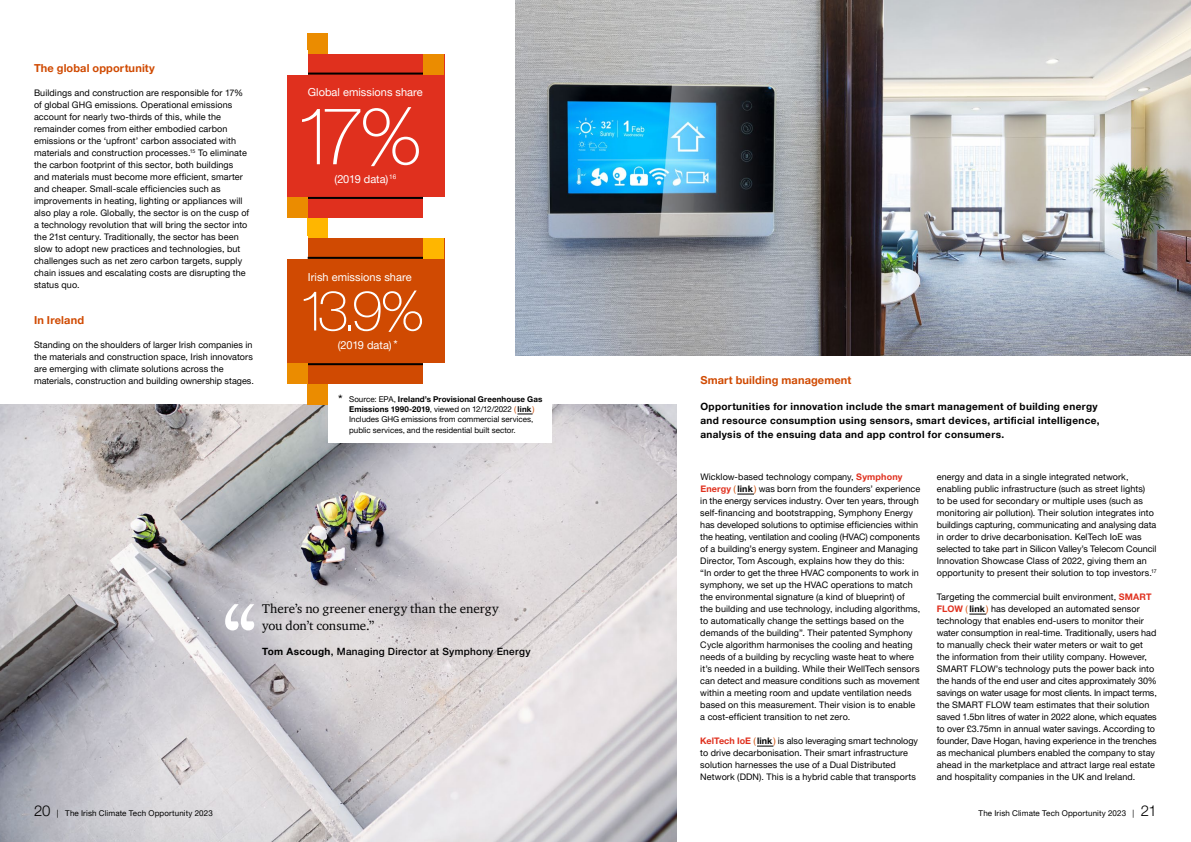
<style>
.page{position:relative;width:1191px;height:842px;background:#fff}
.page>*{position:absolute;margin:0;border:0;box-sizing:border-box;transform-origin:0 0}
.t1{font:97px "ITC Charter Com";color:#fff}
.t2{font:100 80px "Helvetica Neue LT Pro";color:#fff}
.t3{font:100 56px "Helvetica Neue LT Pro";color:#fff}
.t4{font:13px/17px "ITC Charter Com";color:#000}
.t5{font:11px "Helvetica Neue LT Pro";letter-spacing:.005em;color:#fff}
.t6{font:700 11px "Helvetica Neue LT Pro";letter-spacing:.01em;color:#d04a02}
.t7{font:700 10px/14px "Helvetica Neue LT Pro";letter-spacing:.035em;color:#000}
.t8{font:500 10px "Helvetica Neue LT Pro";letter-spacing:.03em;color:#000}
.t9{font:9px/12px "Helvetica Neue LT Pro";letter-spacing:.01em;color:#000}
.t10{font:8px/10.3px "Helvetica Neue LT Pro";letter-spacing:.005em;color:#000}
.s1{font-size:12.2px}
.s2{font-size:13px}
.s3{font-weight:700}
.s4{color:#d04a02}
.s5{font-weight:700;color:#e0301e}
.s6{font-weight:300;font-size:15px}
</style>
<div class="page">
<img style="left:0;top:404px;width:677px;height:438px">
<img style="left:515px;top:0;width:676px;height:355px">
<svg style="left:737px;top:494px;width:17px;height:1px"></svg>
<svg style="left:757px;top:746px;width:16px;height:1px"></svg>
<svg style="left:969px;top:614px;width:17px;height:1px"></svg>
<div style="left:308px;top:217px;width:20px;height:21px;background:#ffb600"></div>
<div style="left:287px;top:54px;width:157px;height:164px;background:#e0301e"></div>
<hr style="left:308px;top:73px;width:116px;height:2px;background:#000">
<hr style="left:308px;top:197px;width:116px;height:2px;background:#000">
<div style="left:423px;top:54px;width:21px;height:21px;background:#eb8c00"></div>
<div style="left:308px;top:33px;width:20px;height:21px;background:#eb8c00"></div>
<div style="left:285px;top:50px;width:23px;height:25px;background:#fff"></div>
<div style="left:423px;top:197px;width:23px;height:22px;background:#fff"></div>
<div style="left:287px;top:197px;width:21px;height:21px;background:#eb8c00"></div>
<div style="left:287px;top:238px;width:157px;height:146px;background:#d04a02"></div>
<div style="left:285px;top:237px;width:23px;height:22px;background:#fff"></div>
<div style="left:328px;top:403px;width:224px;height:39px;background:#fff"></div>
<hr style="left:308px;top:257px;width:119px;height:2px;background:#000">
<hr style="left:308px;top:363px;width:116px;height:2px;background:#000">
<div style="left:423px;top:238px;width:21px;height:21px;background:#ffb600"></div>
<div style="left:423px;top:363px;width:23px;height:22px;background:#fff"></div>
<div style="left:287px;top:363px;width:21px;height:21px;background:#eb8c00"></div>
<svg style="left:517px;top:414px;width:15px;height:1px"></svg>
<div style="left:308px;top:384px;width:20px;height:20px;background:#eb8c00"></div>
<p class="t6" style="left:34px;top:61px;width:122px">The global opportunity</p>
<p class="t9" style="left:34px;top:87px;width:217px">Buildings and construction are responsible for 17% of global GHG emissions. Operational emissions account for nearly two-thirds of this, while the remainder comes from either embodied carbon emissions or the ‘upfront’ carbon associated with materials and construction processes.<sup>15</sup> To eliminate the carbon footprint of this sector, both buildings and materials must become more efficient, smarter and cheaper. Small-scale efficiencies such as improvements in heating, lighting or appliances will also play a role. Globally, the sector is on the cusp of a technology revolution that will bring the sector into the 21st century. Traditionally, the sector has been slow to adopt new practices and technologies, but challenges such as net zero carbon targets, supply chain issues and escalating costs are disrupting the status quo.</p>
<p class="t6" style="left:34px;top:313px;width:52px">In Ireland</p>
<p class="t9" style="left:34px;top:339px;width:221px">Standing on the shoulders of larger Irish companies in the materials and construction space, Irish innovators are emerging with climate solutions across the materials, construction and building ownership stages.</p>
<p class="t5" style="left:308px;top:86px;width:116px">Global emissions share</p>
<h2 class="t2" style="left:293px;top:88px;width:130px">17%</h2>
<p class="t5" style="left:334px;top:172px;width:63px">(2019 data)<sup>16</sup></p>
<p class="t5" style="left:308px;top:270px;width:105px">Irish emissions share</p>
<h3 class="t3" style="left:298px;top:277px;width:128px">13.9%</h3>
<p class="t5" style="left:338px;top:338px;width:62px">(2019 data) <span class="s1">*</span></p>
<p class="t10" style="left:349px;top:393px;width:195px;text-indent:-11px"><span class="s2">*</span> Source: EPA, <span class="s3">Ireland’s Provisional Greenhouse Gas Emissions 1990-2019</span>, viewed on 12/12/2022 <span class="s4">(</span> <span class="s3">link</span><span class="s4">)<br></span>Includes GHG emissions from commercial services, public services, and the residential built sector.</p>
<h3 class="t4" style="left:262px;top:600px;width:238px">There’s no greener energy than the energy you don’t consume.”</h3>
<p class="t8" style="left:262px;top:646px;width:270px"><span class="s3">Tom Ascough</span>, Managing Director at Symphony Energy</p>
<h1 class="t1" style="left:222px;top:580px;width:37px">‘‘</h1>
<p class="t6" style="left:700px;top:373px;width:153px">Smart building management</p>
<p class="t7" style="left:700px;top:399px;width:401px">Opportunities for innovation include the smart management of building energy and resource consumption using sensors, smart devices, artificial intelligence, analysis of the ensuing data and app control for consumers.</p>
<p class="t9" style="left:700px;top:471px;width:221px">Wicklow-based technology company, <span class="s5">Symphony Energy</span> <span class="s4">(</span> <span class="s3">link</span><span class="s4">)</span> was born from the founders’ experience in the energy services industry. Over ten years, through self-financing and bootstrapping, Symphony Energy has developed solutions to optimise efficiencies within the heating, ventilation and cooling (HVAC) components of a building’s energy system. Engineer and Managing Director, Tom Ascough, explains how they do this:<br>“In order to get the three HVAC components to work in symphony, we set up the HVAC operations to match the environmental signature (a kind of blueprint) of<br>the building and use technology, including algorithms, to automatically change the settings based on the demands of the building”. Their patented Symphony Cycle algorithm harmonises the cooling and heating needs of a building by recycling waste heat to where it’s needed in a building. While their WellTech sensors can detect and measure conditions such as movement within a meeting room and update ventilation needs based on this measurement. Their vision is to enable a cost-efficient transition to net zero.</p>
<p class="t9" style="left:700px;top:735px;width:219px"><span class="s5">KelTech IoE</span> <span class="s4">(</span> <span class="s3">link</span><span class="s4">)</span> is also leveraging smart technology to drive decarbonisation. Their smart infrastructure solution harnesses the use of a Dual Distributed Network (DDN). This is a hybrid cable that transports</p>
<p class="t9" style="left:936px;top:471px;width:221px">energy and data in a single integrated network, enabling public infrastructure (such as street lights)<br>to be used for secondary or multiple uses (such as monitoring air pollution). Their solution integrates into buildings capturing, communicating and analysing data in order to drive decarbonisation. KelTech IoE was selected to take part in Silicon Valley’s Telecom Council Innovation Showcase Class of 2022, giving them an opportunity to present their solution to top investors.<sup>17</sup></p>
<p class="t9" style="left:936px;top:591px;width:221px">Targeting the commercial built environment, <span class="s5">SMART FLOW</span> <span class="s4">(</span> <span class="s3">link</span><span class="s4">)</span> has developed an automated sensor technology that enables end-users to monitor their water consumption in real-time. Traditionally, users had to manually check their water meters or wait to get the information from their utility company. However, SMART FLOW’s technology puts the power back into the hands of the end user and cites approximately 30% savings on water usage for most clients. In impact terms, the SMART FLOW team estimates that their solution saved 1.5bn litres of water in 2022 alone, which equates to over £3.75mn in annual water savings. According to founder, Dave Hogan, having experience in the trenches as mechanical plumbers enabled the company to stay ahead in the marketplace and attract large real estate and hospitality companies in the UK and Ireland.</p>
<p class="t10" style="left:34px;top:808px;width:180px"><span class="s6">20</span> | The Irish Climate Tech Opportunity 2023</p>
<p class="t10" style="left:978px;top:808px;width:180px">The Irish Climate Tech Opportunity 2023 | <span class="s6">21</span></p>
</div>
